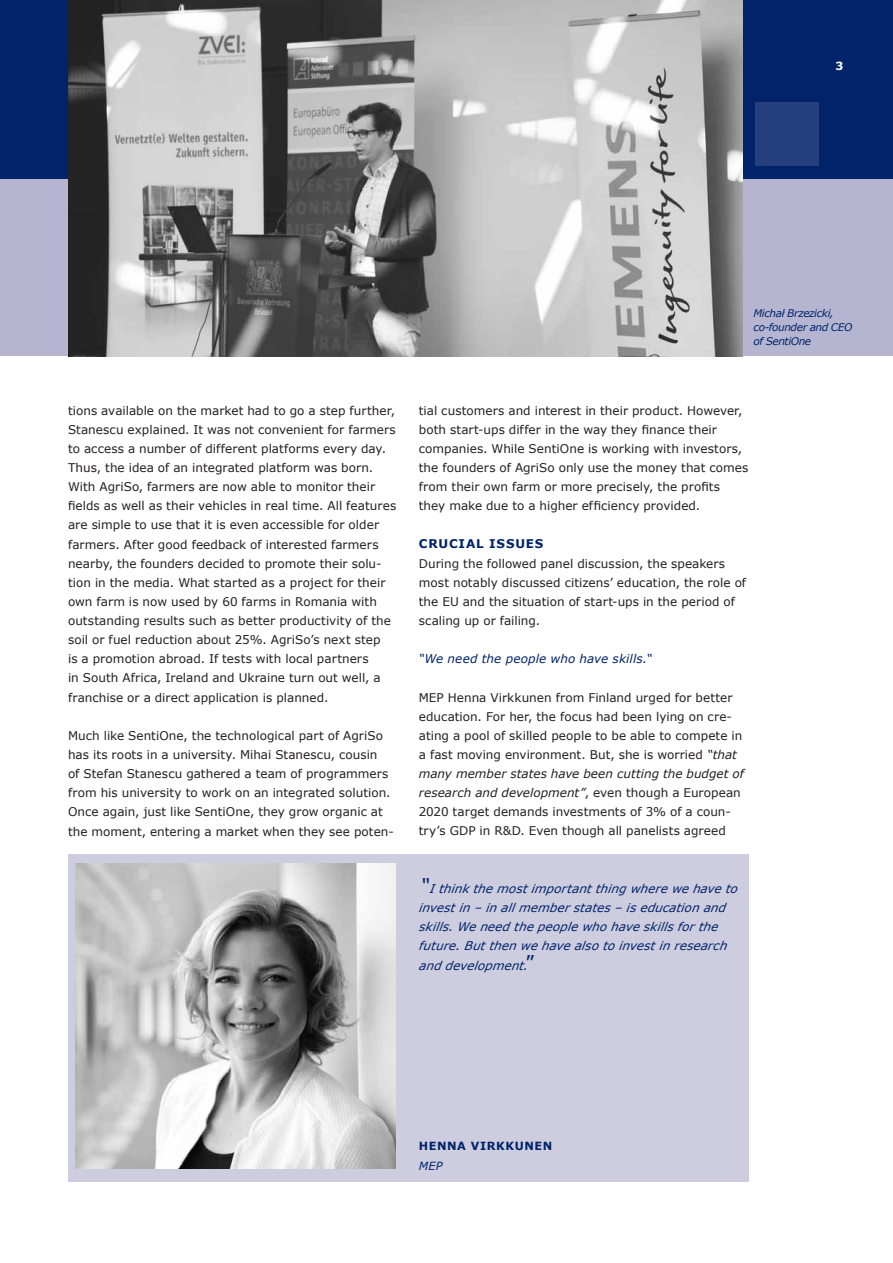
<style>
.page{position:relative;width:893px;height:1263px;background:#fff}
.page>*{position:absolute;margin:0;border:0;box-sizing:border-box;transform-origin:0 0}
.t1{font:12px/19.2px "Verdana";letter-spacing:.005em;color:#231f20}
.t2{font:italic 12px/19.2px "Verdana";letter-spacing:.01em;color:#002369}
.t3{font:700 12px "Verdana";letter-spacing:.07em;color:#002369}
.t4{font:700 11.25px "Verdana";letter-spacing:.05em;color:#002369}
.t5{font:italic 11.25px "Verdana";color:#002369}
.t6{font:700 11.25px "Verdana";color:#fff}
.t7{font:italic 10.5px/14.4px "Verdana";letter-spacing:-.04em;color:#002369}
.s1{font-style:italic}
.s2{font-size:19.5px}
</style>
<div class="page">
<div style="left:0;top:0;width:893px;height:356px;background:#b5b5d1"></div>
<div style="left:0;top:0;width:893px;height:179px;background:#002369"></div>
<div style="left:755px;top:102px;width:64px;height:64px;background:#253e7e"></div>
<div style="left:68px;top:855px;width:680px;height:327px;background:#cecde0"></div>
<img style="left:75px;top:863px;width:321px;height:306px">
<img style="left:68px;top:0;width:675px;height:356px">
<p class="t6" style="left:835px;top:58px;width:9px">3</p>
<p class="t7" style="left:753px;top:306px;width:100px">Michał Brzezicki, co-founder and CEO of SentiOne</p>
<p class="t1" style="left:68px;top:400px;width:330px">tions available on the market had to go a step further, Stanescu explained. It was not convenient for farmers to access a number of different platforms every day.<br>Thus, the idea of an integrated platform was born.<br>With AgriSo, farmers are now able to monitor their fields as well as their vehicles in real time. All features are simple to use that it is even accessible for older farmers. After good feedback of interested farmers nearby, the founders decided to promote their solu&shy;tion in the media. What started as a project for their own farm is now used by 60 farms in Romania with outstanding results such as better productivity of the soil or fuel reduction about 25%. AgriSo’s next step<br>is a promotion abroad. If tests with local partners<br>in South Africa, Ireland and Ukraine turn out well, a franchise or a direct application is planned.</p>
<p class="t1" style="left:68px;top:726px;width:327px">Much like SentiOne, the technological part of AgriSo has its roots in a university. Mihai Stanescu, cousin<br>of Stefan Stanescu gathered a team of programmers from his university to work on an integrated solution.<br>Once again, just like SentiOne, they grow organic at the moment, entering a market when they see poten-</p>
<p class="t1" style="left:419px;top:400px;width:331px">tial customers and interest in their product. However, both start-ups differ in the way they finance their companies. While SentiOne is working with investors, the founders of AgriSo only use the money that comes from their own farm or more precisely, the profits they make due to a higher efficiency provided.</p>
<p class="t3" style="left:419px;top:536px;width:126px">CRUCIAL ISSUES</p>
<p class="t1" style="left:419px;top:553px;width:329px">During the followed panel discussion, the speakers most notably discussed citizens’ education, the role of the EU and the situation of start-ups in the period of scaling up or failing.</p>
<p class="t2" style="left:419px;top:649px;width:235px">“We need the people who have skills.“</p>
<p class="t1" style="left:419px;top:687px;width:327px">MEP Henna Virkkunen from Finland urged for better education. For her, the focus had been lying on cre&shy;ating a pool of skilled people to be able to compete in a fast moving environment. But, she is worried <span class="s1">“that many member states have been cutting the budget of research and development”</span>, even though a European 2020 target demands investments of 3% of a coun&shy;try’s GDP in R&amp;D. Even though all panelists agreed</p>
<p class="t2" style="left:419px;top:879px;width:322px"><span class="s2">“</span>I think the most imp ortant thing where we have to invest in – in all member states – is education and skills. We need the p eop le who have skills for the future. But then we have also to invest in research and development.<span class="s2">”</span></p>
<p class="t4" style="left:419px;top:1138px;width:135px">HENNA VIRKKUNEN</p>
<p class="t5" style="left:419px;top:1158px;width:25px">MEP</p>
</div>
